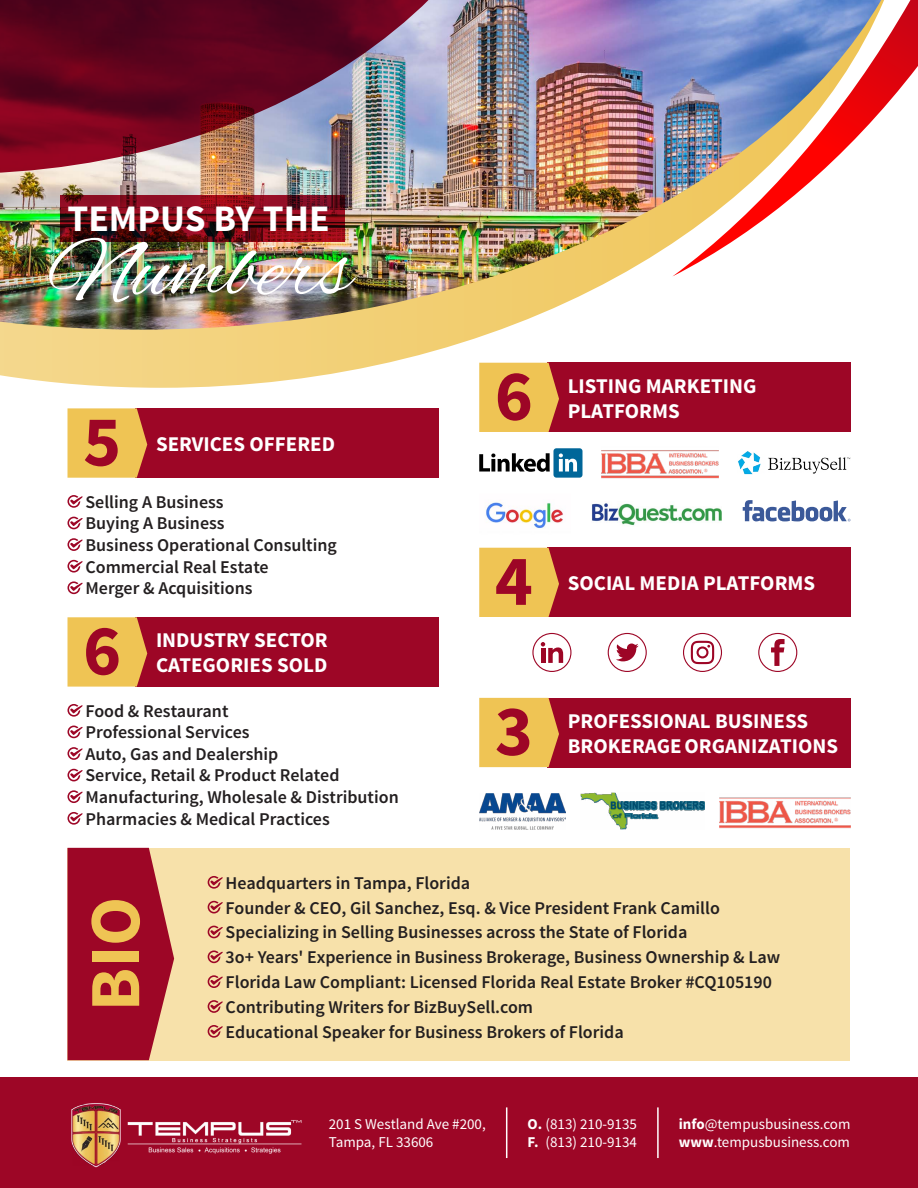
<style>
.page{position:relative;width:918px;height:1188px;background:#fff}
.page>*{position:absolute;margin:0;border:0;box-sizing:border-box;transform-origin:0 0}
.t1{font:90px "Alex Brush";color:#fff}
.t2{font:700 72px "Source Sans Pro";color:#9d0626}
.t3{font:700 72px "Source Sans Pro";color:#efc454}
.t4{font:700 37.5px "Source Sans Pro";color:#fff}
.t5{font:700 21px "Source Sans Pro";color:#fff}
.t6{font:600 18px "Source Sans Pro";color:#231f20}
.t7{font:15px "Source Sans Pro";color:#fff}
.s1{font-weight:700}
</style>
<div class="page">
<img style="left:0;top:0;width:851px;height:388px">
<svg style="left:672px;top:0;width:246px;height:277px"></svg>
<svg style="left:60px;top:195px;width:285px;height:46px;background:#720a16"></svg>
<div style="left:135px;top:408px;width:304px;height:70px;background:#9d0626"></div>
<svg style="left:67px;top:495px;width:16px;height:13px"></svg>
<svg style="left:67px;top:517px;width:16px;height:12px"></svg>
<svg style="left:67px;top:538px;width:16px;height:13px"></svg>
<svg style="left:67px;top:560px;width:16px;height:13px"></svg>
<svg style="left:67px;top:581px;width:16px;height:13px"></svg>
<svg style="left:68px;top:408px;width:79px;height:70px;background:#e9b852"></svg>
<div style="left:135px;top:617px;width:304px;height:70px;background:#9d0626"></div>
<svg style="left:67px;top:704px;width:16px;height:13px"></svg>
<svg style="left:67px;top:726px;width:16px;height:12px"></svg>
<svg style="left:67px;top:747px;width:16px;height:13px"></svg>
<svg style="left:67px;top:769px;width:16px;height:12px"></svg>
<svg style="left:67px;top:790px;width:16px;height:13px"></svg>
<svg style="left:67px;top:812px;width:16px;height:13px"></svg>
<svg style="left:68px;top:617px;width:79px;height:70px;background:#e9b852"></svg>
<div style="left:547px;top:548px;width:303px;height:69px;background:#9d0626"></div>
<svg style="left:479px;top:548px;width:80px;height:69px;background:#e9b751"></svg>
<svg style="left:758px;top:633px;width:39px;height:39px"></svg>
<svg style="left:532px;top:633px;width:39px;height:39px"></svg>
<svg style="left:683px;top:633px;width:39px;height:39px"></svg>
<svg style="left:608px;top:633px;width:39px;height:39px"></svg>
<div style="left:547px;top:698px;width:303px;height:69px;background:#9d0626"></div>
<svg style="left:479px;top:698px;width:80px;height:69px;background:#e9b751"></svg>
<img style="left:479px;top:793px;width:87px;height:36px">
<img style="left:581px;top:792px;width:124px;height:38px">
<img style="left:720px;top:797px;width:130px;height:32px">
<div style="left:68px;top:848px;width:782px;height:212px;background:#f7e1aa"></div>
<svg style="left:208px;top:876px;width:15px;height:13px"></svg>
<svg style="left:208px;top:901px;width:15px;height:12px"></svg>
<svg style="left:208px;top:926px;width:15px;height:12px"></svg>
<svg style="left:208px;top:950px;width:15px;height:13px"></svg>
<svg style="left:208px;top:975px;width:15px;height:13px"></svg>
<svg style="left:208px;top:1000px;width:15px;height:13px"></svg>
<svg style="left:208px;top:1025px;width:15px;height:13px"></svg>
<svg style="left:68px;top:848px;width:106px;height:212px;background:#a71f35"></svg>
<div style="left:0;top:1077px;width:918px;height:111px;background:#9d0626"></div>
<hr style="left:657px;top:1107px;width:2px;height:51px;background:#fff">
<hr style="left:506px;top:1107px;width:1px;height:51px;background:#fff">
<img style="left:71px;top:1103px;width:50px;height:65px">
<img style="left:127px;top:1120px;width:175px;height:34px">
<img style="left:738px;top:451px;width:112px;height:23px">
<div style="left:547px;top:363px;width:303px;height:69px;background:#9d0626"></div>
<svg style="left:479px;top:363px;width:80px;height:69px;background:#e9b751"></svg>
<img style="left:486px;top:502px;width:77px;height:27px">
<img style="left:592px;top:503px;width:129px;height:23px">
<img style="left:601px;top:450px;width:118px;height:29px">
<div style="left:553px;top:448px;width:30px;height:30px;background:#069;border-radius:3px"></div>
<svg style="left:479px;top:453px;width:71px;height:19px"></svg>
<svg style="left:559px;top:454px;width:18px;height:18px"></svg>
<svg style="left:743px;top:500px;width:108px;height:21px"></svg>
<p class="t4" style="left:68px;top:194px;width:264px">TEMPUS BY THE</p>
<p class="t1" style="left:49px;top:219px;width:304px">Numbers</p>
<p class="t2" style="left:83px;top:395px;width:40px">5</p>
<p class="t5" style="left:156px;top:430px;width:181px">SERVICES OFFERED</p>
<p class="t6" style="left:85px;top:490px;width:140px">Selling A Business</p>
<p class="t6" style="left:85px;top:512px;width:141px">Buying A Business</p>
<p class="t6" style="left:85px;top:534px;width:253px">Business Operational Consulting</p>
<p class="t6" style="left:85px;top:555px;width:185px">Commercial Real Estate</p>
<p class="t6" style="left:85px;top:577px;width:169px">Merger &amp; Acquisitions</p>
<p class="t2" style="left:83px;top:604px;width:40px">6</p>
<p class="t5" style="left:156px;top:627px;width:173px">INDUSTRY SECTOR</p>
<p class="t5" style="left:156px;top:652px;width:173px">CATEGORIES SOLD</p>
<p class="t6" style="left:85px;top:699px;width:145px">Food &amp; Restaurant</p>
<p class="t6" style="left:85px;top:721px;width:166px">Professional Services</p>
<p class="t6" style="left:85px;top:743px;width:194px">Auto, Gas and Dealership</p>
<p class="t6" style="left:85px;top:764px;width:256px">Service, Retail &amp; Product Related</p>
<p class="t6" style="left:85px;top:786px;width:315px">Manufacturing, Wholesale &amp; Distribution</p>
<p class="t6" style="left:85px;top:807px;width:246px">Pharmacies &amp; Medical Practices</p>
<p class="t2" style="left:495px;top:350px;width:40px">6</p>
<p class="t5" style="left:568px;top:372px;width:190px">LISTING MARKETING</p>
<p class="t5" style="left:568px;top:397px;width:114px">PLATFORMS</p>
<p class="t2" style="left:495px;top:535px;width:40px">4</p>
<p class="t5" style="left:568px;top:570px;width:249px">SOCIAL MEDIA PLATFORMS</p>
<p class="t2" style="left:495px;top:685px;width:40px">3</p>
<p class="t5" style="left:568px;top:707px;width:242px">PROFESSIONAL BUSINESS</p>
<p class="t5" style="left:568px;top:733px;width:272px">BROKERAGE ORGANIZATIONS</p>
<p class="t3" style="left:69px;top:1011px;width:116px;rotate:-90deg">BIO</p>
<p class="t6" style="left:226px;top:871px;width:246px">Headquarters in Tampa, Florida</p>
<p class="t6" style="left:226px;top:896px;width:496px">Founder &amp; CEO, Gil Sanchez, Esq. &amp; Vice President Frank Camillo</p>
<p class="t6" style="left:226px;top:921px;width:463px">Specializing in Selling Businesses across the State of Florida</p>
<p class="t6" style="left:226px;top:946px;width:556px">3o+ Years' Experience in Business Brokerage, Business Ownership &amp; Law</p>
<p class="t6" style="left:226px;top:971px;width:548px">Florida Law Compliant: Licensed Florida Real Estate Broker #CQ105190</p>
<p class="t6" style="left:226px;top:996px;width:309px">Contributing Writers for BizBuySell.com</p>
<p class="t6" style="left:226px;top:1020px;width:400px">Educational Speaker for Business Brokers of Florida</p>
<p class="t7" style="left:329px;top:1115px;width:159px">201 S Westland Ave #200,</p>
<p class="t7" style="left:329px;top:1133px;width:106px">Tampa, FL 33606</p>
<p class="t7" style="left:528px;top:1115px;width:111px"><span class="s1">O.</span> (813) 210-9135</p>
<p class="t7" style="left:528px;top:1133px;width:111px"><span class="s1">F.</span> (813) 210-9134</p>
<p class="t7" style="left:679px;top:1115px;width:173px"><span class="s1">info</span>@tempusbusiness.com</p>
<p class="t7" style="left:679px;top:1133px;width:173px"><span class="s1">www</span>.tempusbusiness.com</p>
</div>
